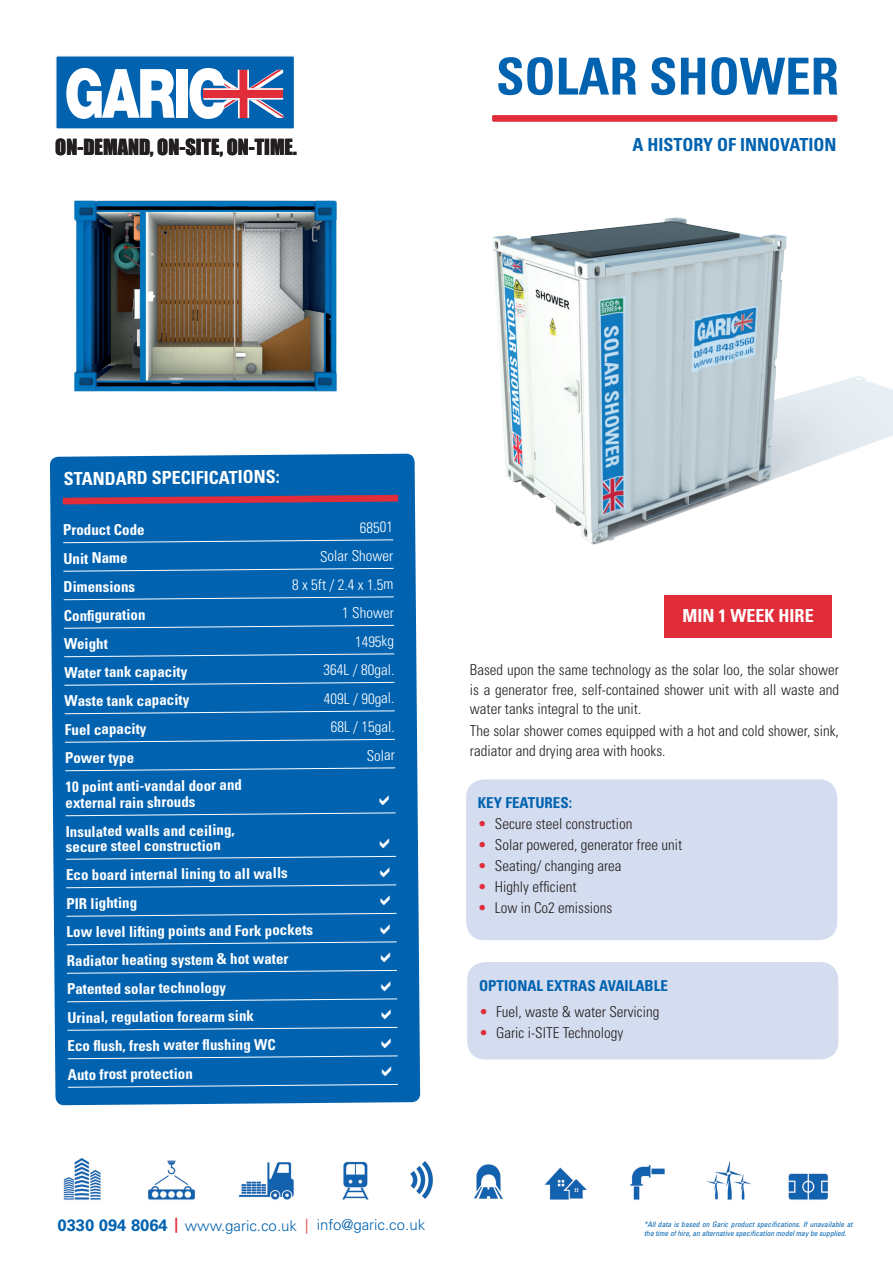
<style>
.page{position:relative;width:893px;height:1263px;background:#fff}
.page>*{position:absolute;margin:0;border:0;box-sizing:border-box;transform-origin:0 0}
.t1{font:700 condensed 51px "Univers";color:#0162b0}
.t2{font:20.4px "Impact";color:#231f20}
.t3{font:700 condensed 18px "Univers";letter-spacing:-.01em;color:#fff}
.t4{font:700 condensed 18px "Univers";color:#0162b0}
.table_bold{font:700 condensed 15px "Univers";color:#fff}
.Main_text{font:300 condensed 15px/19.5px "Univers";color:#231f20;text-align:justify}
.bulleted_text{font:300 condensed 15px "Univers";color:#231f20}
.table_bold-2{font:300 condensed 15px "Univers";color:#fff}
.tabel_no_underline{font:700 condensed 15px "Univers";color:#fff}
.t5{font:300 15px "Univers";color:#0162b0}
.t6{font:700 condensed 15px "Univers";color:#0162b0}
.t7{font:italic condensed 7.5px/9px "Univers";color:#0162b0}
.s1{color:#e02d39}
.s2{font-weight:700;font-size:16.5px}
.s3{font-weight:700;font-stretch:condensed;color:#e02d39}
</style>
<div class="page">
<img style="left:63px;top:1158px;width:765px;height:42px">
<div style="left:492px;top:115px;width:345px;height:7px;background:#e02d39"></div>
<div style="left:467px;top:962px;width:371px;height:97px;background:#d4dcef;border-radius:18px"></div>
<div style="left:466px;top:779px;width:371px;height:161px;background:#d4dcef;border-radius:18px"></div>
<div style="left:55px;top:55px;width:240px;height:75px;background:#0162b0;border:1px solid #fff"></div>
<svg style="left:66px;top:68px;width:109px;height:51px"></svg>
<div style="left:176px;top:69px;width:11px;height:49px;background:#fff"></div>
<svg style="left:189px;top:68px;width:94px;height:51px"></svg>
<img style="left:74px;top:200px;width:263px;height:192px">
<img style="left:492px;top:217px;width:401px;height:328px">
<div style="left:664px;top:596px;width:168px;height:42px;background:#e02d39"></div>
<div style="left:50px;top:454px;width:370px;height:651px;background:#0162b0"></div>
<svg style="left:61px;top:495px;width:337px;height:10px;background:#943e60"></svg>
<svg style="left:63px;top:539px;width:331px;height:4px"></svg>
<svg style="left:63px;top:568px;width:331px;height:4px"></svg>
<svg style="left:63px;top:596px;width:331px;height:4px"></svg>
<svg style="left:64px;top:625px;width:330px;height:4px"></svg>
<svg style="left:64px;top:653px;width:331px;height:4px"></svg>
<svg style="left:64px;top:682px;width:331px;height:4px"></svg>
<svg style="left:64px;top:710px;width:331px;height:4px"></svg>
<svg style="left:65px;top:739px;width:330px;height:4px"></svg>
<svg style="left:65px;top:767px;width:331px;height:4px"></svg>
<svg style="left:65px;top:812px;width:331px;height:4px"></svg>
<svg style="left:66px;top:856px;width:330px;height:4px"></svg>
<svg style="left:66px;top:884px;width:331px;height:4px"></svg>
<svg style="left:66px;top:913px;width:331px;height:4px"></svg>
<svg style="left:66px;top:941px;width:331px;height:4px"></svg>
<svg style="left:67px;top:970px;width:330px;height:4px"></svg>
<svg style="left:67px;top:998px;width:331px;height:4px"></svg>
<svg style="left:67px;top:1027px;width:331px;height:4px"></svg>
<svg style="left:67px;top:1055px;width:331px;height:4px"></svg>
<svg style="left:68px;top:1084px;width:330px;height:4px"></svg>
<svg style="left:380px;top:795px;width:9px;height:10px"></svg>
<svg style="left:380px;top:838px;width:9px;height:10px"></svg>
<svg style="left:380px;top:867px;width:10px;height:10px"></svg>
<svg style="left:381px;top:895px;width:9px;height:10px"></svg>
<svg style="left:381px;top:924px;width:9px;height:10px"></svg>
<svg style="left:381px;top:952px;width:9px;height:10px"></svg>
<svg style="left:381px;top:981px;width:10px;height:10px"></svg>
<svg style="left:382px;top:1009px;width:9px;height:10px"></svg>
<svg style="left:382px;top:1038px;width:9px;height:10px"></svg>
<svg style="left:382px;top:1066px;width:9px;height:10px"></svg>
<p class="t2" style="left:55px;top:131px;width:243px">ON-DEMAND, ON-SITE, ON-TIME.</p>
<p class="t1" style="left:496px;top:45px;width:344px">SOLAR SHOWER</p>
<p class="t4" style="left:632px;top:134px;width:206px">A HISTORY OF INNOVATION</p>
<p class="t3" style="left:64px;top:466px;width:218px">STANDARD SPECIFICATIONS:</p>
<p class="table_bold" style="left:63px;top:521px;width:83px;rotate:-1deg">Product Code</p>
<p class="table_bold-2" style="left:360px;top:518px;width:35px;rotate:-1deg">68501</p>
<p class="table_bold" style="left:63px;top:549px;width:66px;rotate:-1deg">Unit Name</p>
<p class="table_bold-2" style="left:320px;top:547px;width:75px;rotate:-1deg">Solar Shower</p>
<p class="table_bold" style="left:63px;top:578px;width:73px;rotate:-1deg">Dimensions</p>
<p class="table_bold-2" style="left:292px;top:576px;width:103px;rotate:-1deg">8 x 5ft / 2.4 x 1.5m</p>
<p class="table_bold" style="left:64px;top:606px;width:83px;rotate:-1deg">Confi guration</p>
<p class="table_bold-2" style="left:342px;top:604px;width:53px;rotate:-1deg">1 Shower</p>
<p class="table_bold" style="left:64px;top:635px;width:45px;rotate:-1deg">Weight</p>
<p class="table_bold-2" style="left:355px;top:632px;width:41px;rotate:-1deg">1495kg</p>
<p class="table_bold" style="left:64px;top:664px;width:125px;rotate:-1deg">Water tank capacity</p>
<p class="table_bold-2" style="left:323px;top:661px;width:72px;rotate:-1deg">364L / 80gal.</p>
<p class="table_bold" style="left:64px;top:692px;width:126px;rotate:-1deg">Waste tank capacity</p>
<p class="table_bold-2" style="left:324px;top:690px;width:72px;rotate:-1deg">409L / 90gal.</p>
<p class="table_bold" style="left:65px;top:720px;width:83px;rotate:-1deg">Fuel capacity</p>
<p class="table_bold-2" style="left:331px;top:718px;width:66px;rotate:-1deg">68L / 15gal.</p>
<p class="table_bold" style="left:65px;top:749px;width:71px;rotate:-1deg">Power type</p>
<p class="table_bold-2" style="left:367px;top:746px;width:30px;rotate:-1deg">Solar</p>
<p class="tabel_no_underline" style="left:65px;top:778px;width:178px;rotate:-1deg">10 point anti-vandal door and</p>
<p class="table_bold" style="left:65px;top:794px;width:131px;rotate:-1deg">external rain shrouds</p>
<p class="tabel_no_underline" style="left:66px;top:823px;width:171px;rotate:-1deg">Insulated walls and ceiling,</p>
<p class="table_bold" style="left:66px;top:838px;width:156px;rotate:-1deg">secure steel construction</p>
<p class="table_bold" style="left:66px;top:867px;width:223px;rotate:-1deg">Eco board internal lining to all walls</p>
<p class="table_bold" style="left:66px;top:894px;width:72px;rotate:-1deg">PIR lighting</p>
<p class="table_bold" style="left:66px;top:924px;width:248px;rotate:-1deg">Low level lifting points and Fork pockets</p>
<p class="table_bold" style="left:67px;top:952px;width:223px;rotate:-1deg">Radiator heating system &amp; hot water</p>
<p class="table_bold" style="left:67px;top:980px;width:161px;rotate:-1deg">Patented solar technology</p>
<p class="table_bold" style="left:67px;top:1009px;width:188px;rotate:-1deg">Urinal, regulation forearm sink</p>
<p class="table_bold" style="left:67px;top:1037px;width:210px;rotate:-1deg">Eco fl ush, fresh water fl ushing WC</p>
<p class="table_bold" style="left:68px;top:1066px;width:126px;rotate:-1deg">Auto frost protection</p>
<p class="t3" style="left:683px;top:605px;width:133px">MIN 1 WEEK HIRE</p>
<p class="Main_text" style="left:470px;top:660px;width:371px">Based upon the same technology as the solar loo, the solar shower is a generator free, self-contained shower unit with all waste and water tanks integral to the unit.</p>
<p class="Main_text" style="left:470px;top:721px;width:371px">The solar shower comes equipped with a hot and cold shower, sink, radiator and drying area with hooks.</p>
<p class="t6" style="left:478px;top:794px;width:96px">KEY FEATURES:</p>
<p class="bulleted_text" style="left:478px;top:815px;width:156px"><span class="s1">•</span> Secure steel construction</p>
<p class="bulleted_text" style="left:478px;top:836px;width:206px"><span class="s1">•</span> Solar powered, generator free unit</p>
<p class="bulleted_text" style="left:478px;top:857px;width:145px"><span class="s1">•</span> Seating/ changing area</p>
<p class="bulleted_text" style="left:478px;top:878px;width:100px"><span class="s1">•</span> Highly efficient</p>
<p class="bulleted_text" style="left:478px;top:899px;width:136px"><span class="s1">•</span> Low in Co2 emissions</p>
<p class="t6" style="left:479px;top:976px;width:190px">OPTIONAL EXTRAS AVAILABLE</p>
<p class="bulleted_text" style="left:479px;top:1002px;width:182px"><span class="s1">•</span> Fuel, waste &amp; water Servicing</p>
<p class="bulleted_text" style="left:479px;top:1023px;width:146px"><span class="s1">•</span> Garic i-SITE Technology</p>
<p class="t5" style="left:58px;top:1216px;width:369px"><span class="s2">0330 094 8064</span> <span class="s3">|</span> www.garic.co.uk <span class="s1">|</span> info@garic.co.uk</p>
<p class="t7" style="left:644px;top:1220px;width:210px">*All data is based on Garic product specifications. If unavailable at the time of hire, an alternative specification model may be supplied.</p>
</div>
